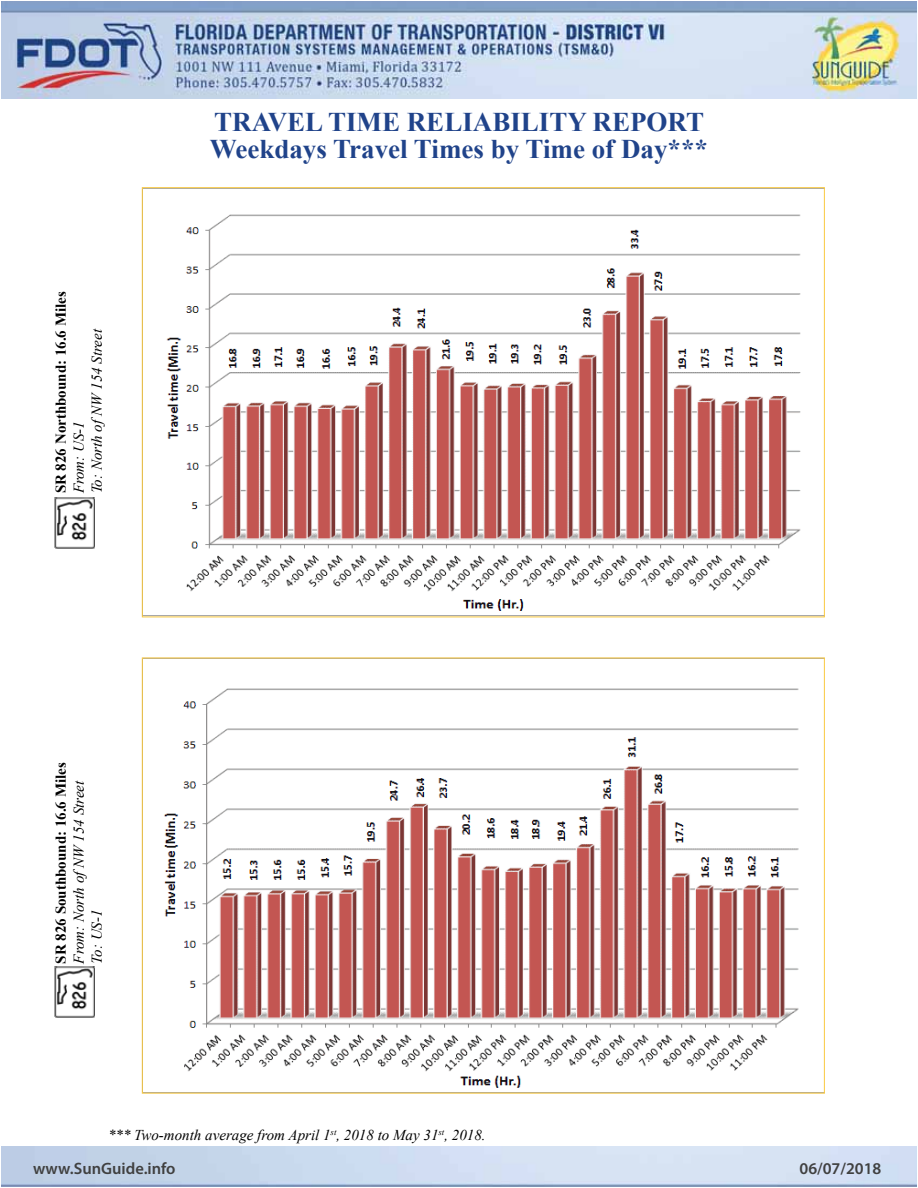
<style>
.page{position:relative;width:918px;height:1188px;background:#fff}
.page>*{position:absolute;margin:0;border:0;box-sizing:border-box;transform-origin:0 0}
.t1{font:700 27px/26.5px "Times New Roman";color:#20438a}
.t2{font:600 16.5px "Myriad Pro";color:#404040}
.t3{font:italic 15px/18px "Times New Roman";color:#000}
.t4{font:700 15px "Times New Roman";color:#000}
</style>
<div class="page">
<img style="left:2px;top:1px;width:914px;height:98px">
<img style="left:54px;top:497px;width:41px;height:51px">
<img style="left:54px;top:967px;width:41px;height:50px">
<img style="left:166px;top:214px;width:635px;height:397px">
<img style="left:164px;top:688px;width:635px;height:400px">
<p class="t4" style="left:51px;top:493px;width:204px;rotate:-90deg">SR 826 Northbound: 16.6 Miles</p>
<p class="t3" style="left:70px;top:493px;width:166px;rotate:-90deg">From: US-1<br>To: North ofNW 154 Street</p>
<h1 class="t1" style="left:210px;top:108px;width:500px">TRAVEL TIME RELIABILITY REPORT<br>Weekdays Travel Times by Time of Day***</h1>
<p class="t4" style="left:51px;top:964px;width:203px;rotate:-90deg">SR 826 Southbound: 16.6 Miles</p>
<p class="t3" style="left:70px;top:964px;width:184px;rotate:-90deg">From: North ofNW 154 Street<br>To: US-1</p>
<p class="t3" style="left:108px;top:1126px;width:379px">*** Two-month average from April 1<sup>st</sup>, 2018 to May 31<sup>st</sup>, 2018.</p>
<p class="t2" style="left:33px;top:1158px;width:144px">www.SunGuide.info</p>
<p class="t2" style="left:800px;top:1158px;width:83px">06/07/2018</p>
</div>
